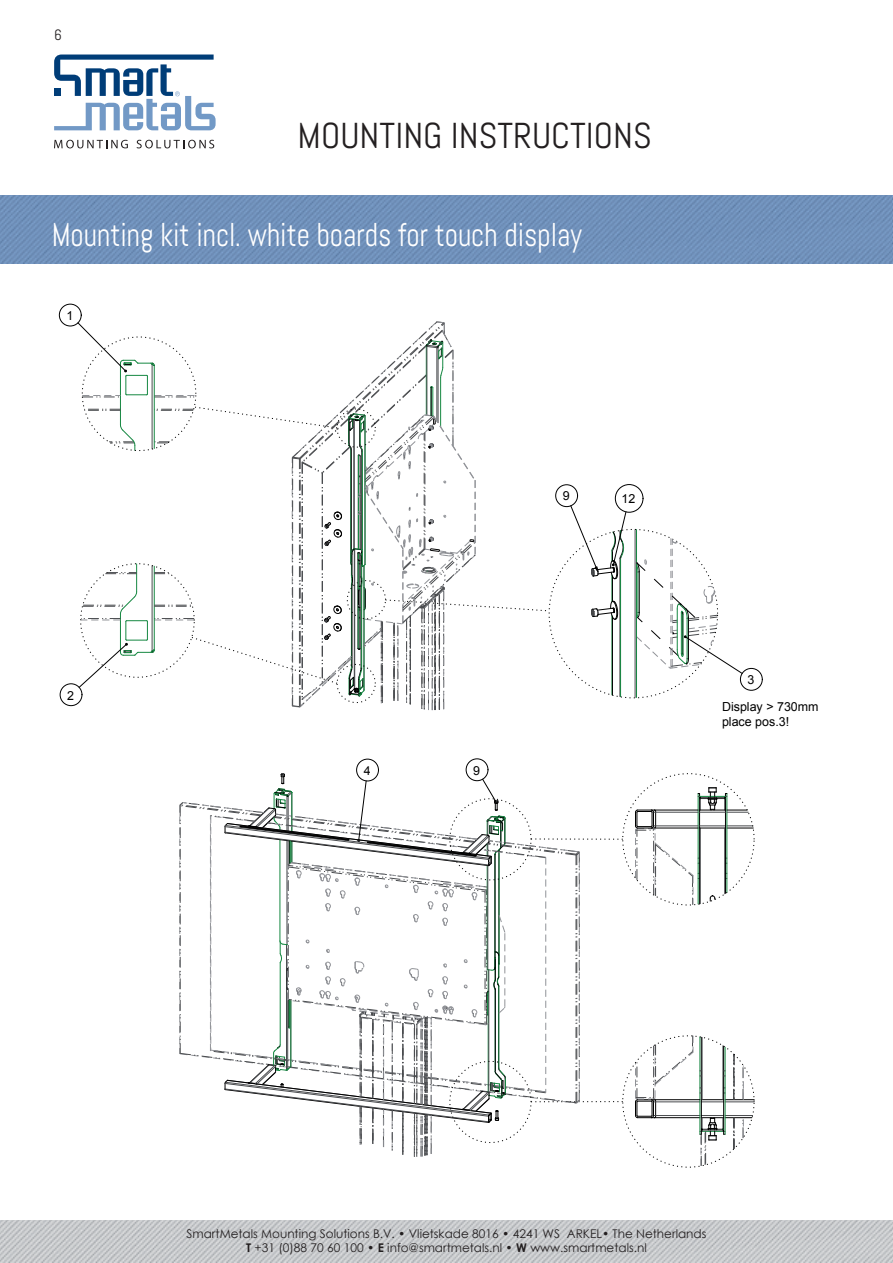
<style>
.page{position:relative;width:893px;height:1263px;background:#fff}
.page>*{position:absolute;margin:0;border:0;box-sizing:border-box;transform-origin:0 0}
.t1{font:36px "Abel";color:#231f20}
.t2{font:33px "Abel";color:#fff;scale:.88 1}
.t3{font:15px "Abel";color:#231f20}
.t4{font:12.45px/27px "Arial";color:#000}
.t5{font:12px/14.4px "Century Gothic";color:#231f20;text-align:center}
.s1{font-weight:700}
</style>
<div class="page">
<img style="left:0;top:196px;width:893px;height:68px">
<img style="left:0;top:1220px;width:893px;height:43px">
<svg style="left:54px;top:140px;width:74px;height:8px"></svg>
<svg style="left:137px;top:140px;width:77px;height:8px"></svg>
<svg style="left:54px;top:55px;width:162px;height:75px"></svg>
<hr style="left:611px;top:615px;width:1px;height:80px;background:#168842">
<hr style="left:612px;top:617px;width:1px;height:78px;background:#000">
<hr style="left:620px;top:559px;width:1px;height:138px;background:#168842">
<hr style="left:635px;top:530px;width:1px;height:167px;background:#494b4e">
<hr style="left:636px;top:530px;width:1px;height:167px;background:#168842">
<hr style="left:654px;top:1117px;width:46px;height:1px;background:#000">
<hr style="left:653px;top:1115px;width:47px;height:1px;background:#494b4e">
<hr style="left:653px;top:1101px;width:47px;height:1px;background:#494b4e">
<hr style="left:699px;top:1037px;width:1px;height:97px;background:#168842">
<hr style="left:701px;top:1037px;width:1px;height:97px;background:#000">
<hr style="left:654px;top:1099px;width:46px;height:1px;background:#000">
<hr style="left:702px;top:1037px;width:1px;height:63px;background:#494b4e">
<hr style="left:723px;top:1046px;width:1px;height:88px;background:#000">
<hr style="left:725px;top:1047px;width:1px;height:87px;background:#168842">
<svg style="left:700px;top:1054px;width:54px;height:48px"></svg>
<div style="left:59px;top:304px;width:23px;height:22px;border:1px solid #000;border-radius:50%"></div>
<div style="left:60px;top:683px;width:22px;height:23px;border:1px solid #000;border-radius:50%"></div>
<svg style="left:635px;top:1036px;width:59px;height:83px"></svg>
<div style="left:615px;top:484px;width:28px;height:28px;border:1px solid #000;border-radius:50%"></div>
<div style="left:555px;top:484px;width:23px;height:23px;border:1px solid #000;border-radius:50%"></div>
<div style="left:740px;top:668px;width:23px;height:23px;border:1px solid #000;border-radius:50%"></div>
<div style="left:466px;top:758px;width:22px;height:23px;border:1px solid #000;border-radius:50%"></div>
<div style="left:356px;top:759px;width:23px;height:22px;border:1px solid #000;border-radius:50%"></div>
<svg style="left:77px;top:321px;width:473px;height:389px"></svg>
<svg style="left:570px;top:505px;width:57px;height:115px"></svg>
<svg style="left:635px;top:538px;width:108px;height:136px"></svg>
<svg style="left:179px;top:773px;width:444px;height:384px"></svg>
<svg style="left:700px;top:1115px;width:52px;height:51px"></svg>
<svg style="left:635px;top:787px;width:118px;height:118px"></svg>
<p class="t3" style="left:54px;top:26px;width:9px">6</p>
<h1 class="t1" style="left:298px;top:112px;width:356px">MOUNTING INSTRUCTIONS</h1>
<h2 class="t2" style="left:52px;top:214px;width:604px">Mounting kit incl. white boards for touch display</h2>
<p class="t4" style="left:66px;top:302px;width:8px">1</p>
<p class="t4" style="left:67px;top:682px;width:8px">2</p>
<p class="t4" style="left:563px;top:483px;width:8px">9</p>
<p class="t4" style="left:621px;top:485px;width:15px">12</p>
<p class="t4" style="left:364px;top:757px;width:8px">4</p>
<p class="t4" style="left:473px;top:757px;width:8px">9</p>
<p class="t4" style="left:722px;top:666px;width:98px;text-indent:25px">3<br>Display &gt; 730mm</p>
<p class="t4" style="left:722px;top:708px;width:69px">place pos.3!</p>
<p class="t5" style="left:187px;top:1226px;width:521px">SmartMetals Mounting Solutions B.V. • Vlietskade 8016 • 4241 WS ARKEL• The Netherlands<br><span class="s1">T</span> +31 (0)88 70 60 100 • <span class="s1">E</span> info@smartmetals.nl • <span class="s1">W</span> www.smartmetals.nl</p>
</div>
